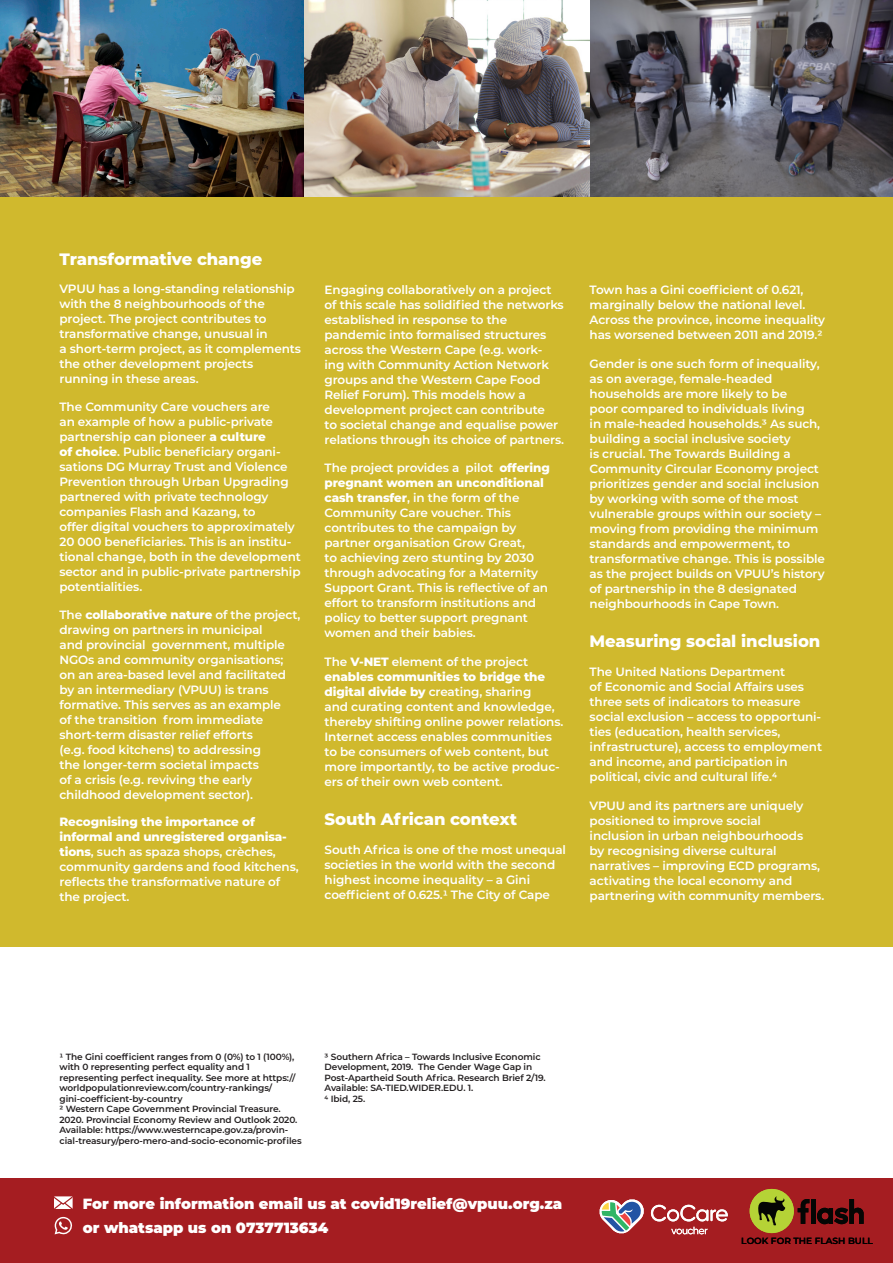
<style>
.page{position:relative;width:893px;height:1263px;background:#fff}
.page>*{position:absolute;margin:0;border:0;box-sizing:border-box;transform-origin:0 0}
.t1{font:800 16.5px "Montserrat";letter-spacing:-.005em;color:#fff}
.t2{font:900 14.7px/24.2px "Montserrat";color:#fff}
.t3{font:600 12px/15px "Montserrat";letter-spacing:-.01em;color:#fff}
.t4{font:600 9px/10.5px "Montserrat";letter-spacing:-.01em;color:#231f20}
.t5{font:600 9px "Montserrat";color:#000}
.s1{font-weight:800}
</style>
<div class="page">
<div style="left:0;top:196px;width:893px;height:750px;background:#d0b92d"></div>
<img style="left:0;top:0;width:893px;height:196px">
<img style="left:303px;top:0;width:287px;height:196px">
<div style="left:0;top:1179px;width:893px;height:84px;background:#a51d21"></div>
<svg style="left:54px;top:1217px;width:18px;height:17px"></svg>
<svg style="left:54px;top:1196px;width:19px;height:13px"></svg>
<svg style="left:599px;top:1199px;width:129px;height:36px"></svg>
<div style="left:750px;top:1189px;width:44px;height:44px;background:#b5d336;border-radius:50%"></div>
<svg style="left:817px;top:1199px;width:47px;height:25px"></svg>
<div style="left:811px;top:1199px;width:5px;height:25px;background:#050604"></div>
<svg style="left:798px;top:1199px;width:11px;height:25px"></svg>
<svg style="left:758px;top:1196px;width:27px;height:29px"></svg>
<p class="t1" style="left:60px;top:247px;width:204px">Transformative change</p>
<p class="t3" style="left:60px;top:281px;width:243px">VPUU has a long-standing relationship with the 8 neighbourhoods of the project. The project contributes to transformative change, unusual in<br>a short-term project, as it complements the other development projects running in these areas.</p>
<p class="t3" style="left:60px;top:398px;width:243px">The Community Care vouchers are<br>an example of how a public-private partnership can pioneer <span class="s1">a culture<br>of choice</span>. Public beneficiary organi&shy;sations DG Murray Trust and Violence Prevention through Urban Upgrading partnered with private technology companies Flash and Kazang, to<br>offer digital vouchers to approximately 20 000 beneficiaries. This is an institu&shy;tional change, both in the development sector and in public-private partnership potentialities.</p>
<p class="t3" style="left:60px;top:606px;width:243px">The <span class="s1">collaborative nature</span> of the project, drawing on partners in municipal<br>and provincial government, multiple NGOs and community organisations; on an area-based level and facilitated by an intermediary (VPUU) is trans formative. This serves as an example<br>of the transition from immediate short-term disaster relief efforts<br>(e.g. food kitchens) to addressing<br>the longer-term societal impacts<br>of a crisis (e.g. reviving the early childhood development sector).</p>
<p class="t3" style="left:60px;top:814px;width:241px"><span class="s1">Recognising the importance of informal and unregistered organisa&shy;tions</span>, such as spaza shops, crèches, community gardens and food kitchens, reflects the transformative nature of the project.</p>
<p class="t3" style="left:325px;top:282px;width:241px">Engaging collaboratively on a project of this scale has solidified the networks established in response to the pandemic into formalised structures across the Western Cape (e.g. work&shy;ing with Community Action Network groups and the Western Cape Food Relief Forum). This models how a development project can contribute<br>to societal change and equalise power relations through its choice of partners.</p>
<p class="t3" style="left:325px;top:460px;width:227px">The project provides a pilot <span class="s1">offering pregnant women an unconditional cash transfer</span>, in the form of the Community Care voucher. This contributes to the campaign by partner organisation Grow Great,<br>to achieving zero stunting by 2030 through advocating for a Maternity Support Grant. This is reflective of an effort to transform institutions and policy to better support pregnant women and their babies.</p>
<p class="t3" style="left:325px;top:653px;width:240px">The <span class="s1">V-NET</span> element of the project <span class="s1">enables communities to bridge the digital divide by</span> creating, sharing<br>and curating content and knowledge, thereby shifting online power relations.<br>Internet access enables communities to be consumers of web content, but more importantly, to be active produc&shy;ers of their own web content.</p>
<p class="t1" style="left:325px;top:807px;width:194px">South African context</p>
<p class="t3" style="left:325px;top:841px;width:243px">South Africa is one of the most unequal societies in the world with the second highest income inequality – a Gini coefficient of 0.625.1 The City of Cape</p>
<p class="t3" style="left:590px;top:282px;width:237px">Town has a Gini coefficient of 0.621, marginally below the national level.<br>Across the province, income inequality has worsened between 2011 and 2019.2</p>
<p class="t3" style="left:590px;top:355px;width:237px">Gender is one such form of inequality, as on average, female-headed households are more likely to be<br>poor compared to individuals living<br>in male-headed households.3 As such, building a social inclusive society<br>is crucial. The Towards Building a Community Circular Economy project prioritizes gender and social inclusion by working with some of the most vulnerable groups within our society – moving from providing the minimum standards and empowerment, to transformative change. This is possible as the project builds on VPUU’s history of partnership in the 8 designated neighbourhoods in Cape Town.</p>
<p class="t1" style="left:590px;top:629px;width:232px">Measuring social inclusion</p>
<p class="t3" style="left:590px;top:664px;width:234px">The United Nations Department<br>of Economic and Social Affairs uses three sets of indicators to measure social exclusion – access to opportuni&shy;ties (education, health services, infrastructure), access to employment and income, and participation in political, civic and cultural life.4</p>
<p class="t3" style="left:590px;top:798px;width:236px">VPUU and its partners are uniquely positioned to improve social<br>inclusion in urban neighbourhoods<br>by recognising diverse cultural narratives – improving ECD programs, activating the local economy and partnering with community members.</p>
<p class="t4" style="left:60px;top:1051px;width:244px">1 The Gini coefficient ranges from 0 (0%) to 1 (100%), with 0 representing perfect equality and 1 representing perfect inequality. See more at https:// worldpopulationreview.com/country-rankings/ gini-coefficient-by-country<br>2 Western Cape Government Provincial Treasure.<br>2020. Provincial Economy Review and Outlook 2020.<br>Available: https://www.westerncape.gov.za/provin&shy;cial-treasury/pero-mero-and-socio-economic-profiles</p>
<p class="t4" style="left:325px;top:1051px;width:223px">3 Southern Africa – Towards Inclusive Economic Development, 2019. The Gender Wage Gap in Post-Apartheid South Africa. Research Brief 2/19.<br>Available: SA-TIED.WIDER.EDU. 1.<br>4 Ibid, 25.</p>
<p class="t2" style="left:83px;top:1190px;width:481px">For more information email us at covid19relief@vpuu.org.za or whatsapp us on 0737713634</p>
<p class="t5" style="left:741px;top:1234px;width:133px">LOOK FOR THE FLASH BULL</p>
</div>
